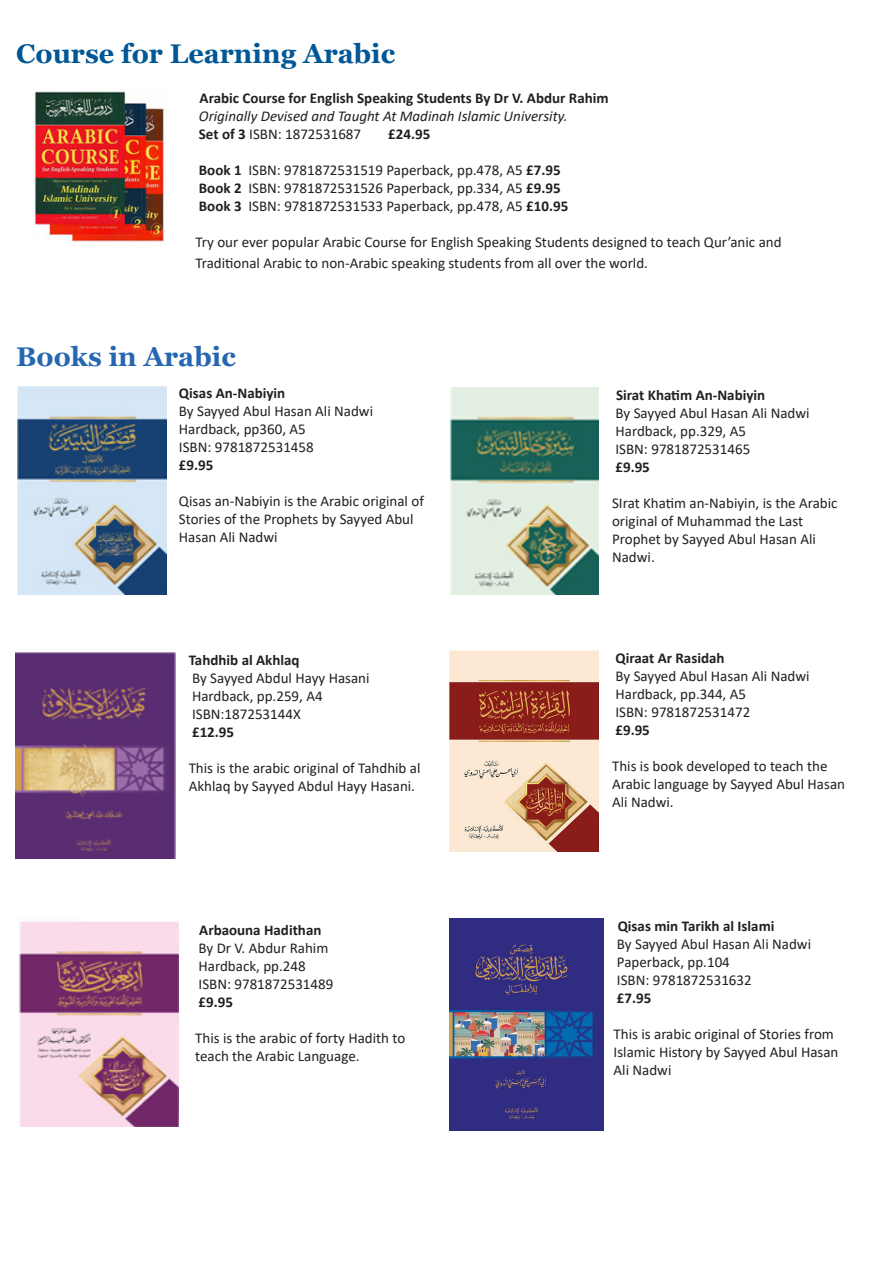
<style>
.page{position:relative;width:893px;height:1263px;background:#fff}
.page>*{position:absolute;margin:0;border:0;box-sizing:border-box;transform-origin:0 0}
.t1{font:700 27px "Georgia";color:#005795}
.t2{font:700 27px "Georgia";color:#2767b2}
.t3{font:15px/18px "Calibri";color:#231f20}
.t4{font:700 15px "Calibri";color:#231f20}
.t5{font:italic 15px "Calibri";color:#231f20}
.s1{font-weight:700}
</style>
<div class="page">
<img style="left:18px;top:386px;width:149px;height:208px">
<img style="left:450px;top:387px;width:148px;height:207px">
<img style="left:16px;top:652px;width:159px;height:207px">
<img style="left:449px;top:651px;width:149px;height:200px">
<img style="left:19px;top:921px;width:159px;height:205px">
<img style="left:449px;top:918px;width:154px;height:212px">
<img style="left:33px;top:91px;width:133px;height:151px">
<p class="t1" style="left:16px;top:36px;width:380px">Course for Learning Arabic</p>
<p class="t4" style="left:200px;top:87px;width:411px">Arabic Course for English Speaking Students By Dr V. Abdur Rahim</p>
<p class="t5" style="left:199px;top:105px;width:370px">Originally Devised and Taught At Madinah Islamic University.</p>
<p class="t3" style="left:199px;top:124px;width:164px"><span class="s1">Set of 3</span> ISBN: 1872531687</p>
<p class="t4" style="left:388px;top:123px;width:44px">£24.95</p>
<p class="t3" style="left:199px;top:160px;width:363px"><span class="s1">Book 1</span> ISBN: 9781872531519 Paperback, pp.478, A5 <span class="s1">£7.95</span></p>
<p class="t3" style="left:199px;top:178px;width:363px"><span class="s1">Book 2</span> ISBN: 9781872531526 Paperback, pp.334, A5 <span class="s1">£9.95</span></p>
<p class="t3" style="left:199px;top:196px;width:371px"><span class="s1">Book 3</span> ISBN: 9781872531533 Paperback, pp.478, A5 <span class="s1">£10.95</span></p>
<p class="t3" style="left:195px;top:231px;width:588px;line-height:21.6px">Try our ever popular Arabic Course for English Speaking Students designed to teach Qur’anic and<br>Traditional Arabic to non-Arabic speaking students from all over the world.</p>
<p class="t2" style="left:16px;top:339px;width:221px">Books in Arabic</p>
<p class="t4" style="left:179px;top:382px;width:108px">Qisas An-Nabiyin</p>
<p class="t3" style="left:179px;top:402px;width:196px">By Sayyed Abul Hasan Ali Nadwi</p>
<p class="t3" style="left:179px;top:420px;width:128px">Hardback, pp360, A5</p>
<p class="t3" style="left:179px;top:438px;width:136px">ISBN: 9781872531458</p>
<p class="t4" style="left:179px;top:454px;width:36px">£9.95</p>
<p class="t3" style="left:179px;top:492px;width:246px">Qisas an-Nabiyin is the Arabic original of<br>Stories of the Prophets by Sayyed Abul<br>Hasan Ali Nadwi</p>
<p class="t4" style="left:189px;top:649px;width:112px">Tahdhib al Akhlaq</p>
<p class="t3" style="left:192px;top:668px;width:179px">By Sayyed Abdul Hayy Hasani</p>
<p class="t3" style="left:192px;top:686px;width:132px">Hardback, pp.259, A4</p>
<p class="t3" style="left:192px;top:704px;width:110px">ISBN:187253144X</p>
<p class="t4" style="left:192px;top:721px;width:44px">£12.95</p>
<p class="t3" style="left:189px;top:758px;width:233px">This is the arabic original of Tahdhib al<br>Akhlaq by Sayyed Abdul Hayy Hasani.</p>
<p class="t4" style="left:199px;top:919px;width:124px">Arbaouna Hadithan</p>
<p class="t3" style="left:199px;top:939px;width:131px">By Dr V. Abdur Rahim</p>
<p class="t3" style="left:199px;top:957px;width:109px">Hardback, pp.248</p>
<p class="t3" style="left:199px;top:975px;width:136px">ISBN: 9781872531489</p>
<p class="t4" style="left:199px;top:991px;width:36px">£9.95</p>
<p class="t3" style="left:195px;top:1029px;width:212px">This is the arabic of forty Hadith to teach the Arabic Language.</p>
<p class="t4" style="left:616px;top:384px;width:151px">Sirat Khatim An-Nabiyin</p>
<p class="t3" style="left:615px;top:403px;width:196px">By Sayyed Abul Hasan Ali Nadwi</p>
<p class="t3" style="left:615px;top:421px;width:132px">Hardback, pp.329, A5</p>
<p class="t3" style="left:615px;top:439px;width:136px">ISBN: 9781872531465</p>
<p class="t4" style="left:615px;top:456px;width:36px">£9.95</p>
<p class="t3" style="left:612px;top:493px;width:227px">SIrat Khatim an-Nabiyin, is the Arabic original of Muhammad the Last</p>
<p class="t3" style="left:612px;top:529px;width:205px">Prophet by Sayyed Abul Hasan Ali<br>Nadwi.</p>
<p class="t4" style="left:615px;top:647px;width:111px">Qiraat Ar Rasidah</p>
<p class="t3" style="left:615px;top:666px;width:196px">By Sayyed Abul Hasan Ali Nadwi</p>
<p class="t3" style="left:615px;top:684px;width:132px">Hardback, pp.344, A5</p>
<p class="t3" style="left:615px;top:702px;width:136px">ISBN: 9781872531472</p>
<p class="t4" style="left:615px;top:719px;width:36px">£9.95</p>
<p class="t3" style="left:612px;top:756px;width:234px">This is book developed to teach the<br>Arabic language by Sayyed Abul Hasan<br>Ali Nadwi.</p>
<p class="t4" style="left:618px;top:915px;width:158px">Qisas min Tarikh al Islami</p>
<p class="t3" style="left:617px;top:934px;width:196px">By Sayyed Abul Hasan Ali Nadwi</p>
<p class="t3" style="left:617px;top:952px;width:114px">Paperback, pp.104</p>
<p class="t3" style="left:617px;top:970px;width:136px">ISBN: 9781872531632</p>
<p class="t4" style="left:617px;top:987px;width:36px">£7.95</p>
<p class="t3" style="left:614px;top:1024px;width:226px">This is arabic original of Stories from<br>Islamic History by Sayyed Abul Hasan<br>Ali Nadwi</p>
</div>
